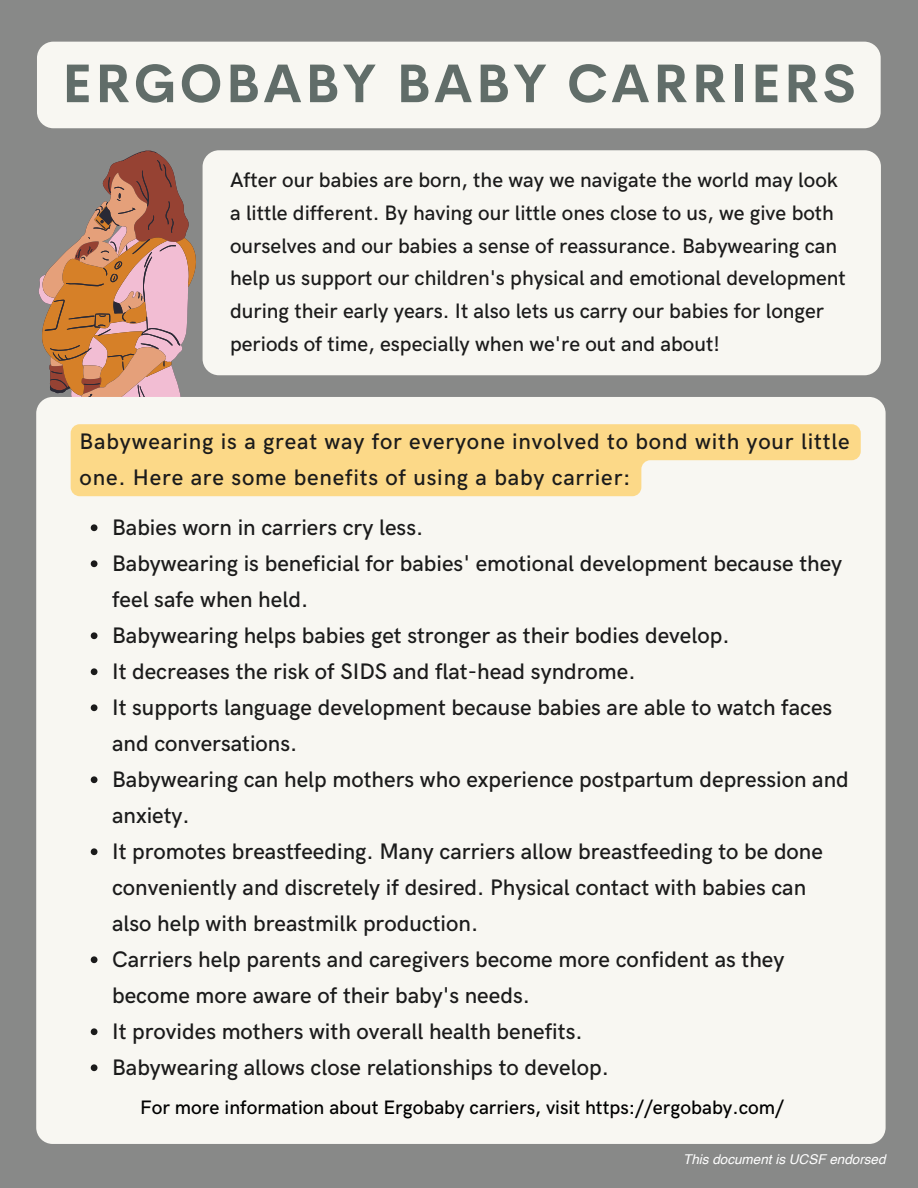
<style>
.page{position:relative;width:918px;height:1188px;background:#888988}
.page>*{position:absolute;margin:0;border:0;box-sizing:border-box;transform-origin:0 0}
.t1{font:700 53.25px "Cerebri Sans";letter-spacing:.06em;color:#616d69}
.t2{font:500 22.5px/36px "HK Grotesk";color:#1b1b1b}
.t3{font:500 22.5px/36px "HK Grotesk";letter-spacing:.035em;color:#1b1b1b}
.t4{font:500 21px/32.7px "HK Grotesk";color:#1b1b1b}
.t5{font:500 19.5px "HK Grotesk";color:#000}
.t6{font:italic 13.5px "Helvetica";color:#fff}
</style>
<div class="page">
<div style="left:37px;top:42px;width:844px;height:86px;background:#f8f7f2;border-radius:16px"></div>
<svg style="left:39px;top:150px;width:157px;height:250px"></svg>
<div style="left:36px;top:397px;width:850px;height:747px;background:#f8f7f2;border-radius:16px"></div>
<div style="left:203px;top:150px;width:678px;height:225px;background:#f8f7f2;border-radius:16px"></div>
<svg style="left:71px;top:424px;width:790px;height:72px;background:#fbdd97"></svg>
<svg style="left:91px;top:524px;width:6px;height:7px"></svg>
<svg style="left:91px;top:560px;width:6px;height:7px"></svg>
<svg style="left:91px;top:632px;width:6px;height:7px"></svg>
<svg style="left:91px;top:668px;width:6px;height:7px"></svg>
<svg style="left:91px;top:704px;width:6px;height:7px"></svg>
<svg style="left:91px;top:776px;width:6px;height:7px"></svg>
<svg style="left:91px;top:848px;width:6px;height:7px"></svg>
<svg style="left:91px;top:956px;width:6px;height:7px"></svg>
<svg style="left:91px;top:1028px;width:6px;height:7px"></svg>
<svg style="left:91px;top:1064px;width:6px;height:7px"></svg>
<h1 class="t1" style="left:62px;top:49px;width:795px">ERGOBABY BABY CARRIERS</h1>
<p class="t4" style="left:230px;top:165px;width:617px">After our babies are born, the way we navigate the world may look a little different. By having our little ones close to us, we give both ourselves and our babies a sense of reassurance. Babywearing can help us support our children's physical and emotional development during their early years. It also lets us carry our babies for longer periods of time, especially when we're out and about!</p>
<p class="t3" style="left:80px;top:424px;width:772px">Babywearing is a great way for everyone involved to bond with your little one. Here are some benefits of using a baby carrier:</p>
<p class="t2" style="left:112px;top:510px;width:738px">Babies worn in carriers cry less.<br>Babywearing is beneficial for babies' emotional development because they feel safe when held.<br>Babywearing helps babies get stronger as their bodies develop.<br>It decreases the risk of SIDS and flat-head syndrome.<br>It supports language development because babies are able to watch faces and conversations.<br>Babywearing can help mothers who experience postpartum depression and anxiety.<br>It promotes breastfeeding. Many carriers allow breastfeeding to be done conveniently and discretely if desired. Physical contact with babies can also help with breastmilk production.<br>Carriers help parents and caregivers become more confident as they become more aware of their baby's needs.<br>It provides mothers with overall health benefits.<br>Babywearing allows close relationships to develop.</p>
<p class="t5" style="left:140px;top:1097px;width:645px">For more information about Ergobaby carriers, visit https://ergobaby.com/</p>
<p class="t6" style="left:683px;top:1148px;width:204px">This document is UCSF endorsed</p>
</div>
